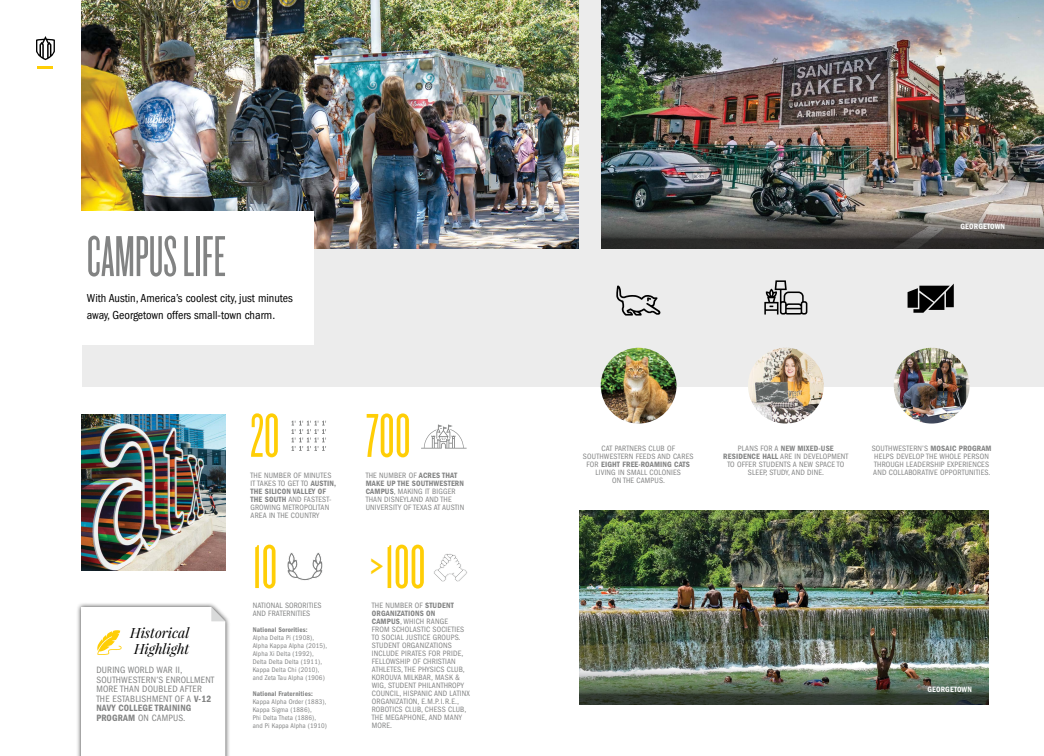
<style>
.page{position:relative;width:1044px;height:756px;background:#fff}
.page>*{position:absolute;margin:0;border:0;box-sizing:border-box;transform-origin:0 0}
.t1{font:64.4px "Knockout HTF26 Junior Flyweight";color:#ffce06}
.t2{font:60px "Knockout HTF26 Junior Flyweight";color:#828383}
.t3{font:italic 14px/16.3px "Playfair Display";color:#000}
.t4{font:condensed 12px/17px "ITC Franklin Gothic Std";color:#000}
.t5{font:condensed 9.5px/9.5px "ITC Franklin Gothic Std";letter-spacing:.02em;color:#828383}
.t6{font:9.5px "ITC Franklin Gothic Std Dm Cd";letter-spacing:.02em;color:#828383}
.t7{font:condensed 8px/8px "ITC Franklin Gothic Std";letter-spacing:.02em;color:#828383}
.t8{font:8px "ITC Franklin Gothic Std Dm Cd";letter-spacing:.02em;color:#828383}
.t9{font:8px "ITC Franklin Gothic Std Dm Cd";letter-spacing:.02em;color:#fff}
.t10{font:condensed 7px/8px "ITC Franklin Gothic Std";letter-spacing:.02em;color:#828383}
.t11{font:7px "ITC Franklin Gothic Std Dm Cd";letter-spacing:.02em;color:#828383}
.s1{font-family:"ITC Franklin Gothic Std Dm Cd";font-stretch:normal}
.s2{font-size:50px}
.s3{font-family:"ITC Franklin Gothic Std";font-stretch:condensed}
</style>
<div class="page">
<div style="left:82px;top:0;width:962px;height:387px;background:#ececec"></div>
<svg style="left:36px;top:36px;width:19px;height:24px"></svg>
<svg style="left:38px;top:66px;width:15px;height:2px"></svg>
<img style="left:81px;top:0;width:498px;height:248px">
<img style="left:580px;top:510px;width:409px;height:142px">
<img style="left:81px;top:414px;width:144px;height:157px">
<svg style="left:292px;top:421px;width:34px;height:30px"></svg>
<svg style="left:421px;top:424px;width:46px;height:25px"></svg>
<svg style="left:434px;top:554px;width:33px;height:28px"></svg>
<img style="left:580px;top:652px;width:409px;height:52px">
<div style="left:76px;top:602px;width:154px;height:154px;background:#000;opacity:.75"></div>
<svg style="left:81px;top:607px;width:144px;height:149px"></svg>
<div style="left:45px;top:212px;width:269px;height:133px;background:#fff"></div>
<img style="left:601px;top:0;width:443px;height:197px">
<svg style="left:601px;top:197px;width:443px;height:51px;background:#5f5d5a"></svg>
<svg style="left:287px;top:552px;width:36px;height:29px"></svg>
<img style="left:748px;top:348px;width:76px;height:76px;border-radius:38px">
<svg style="left:764px;top:280px;width:43px;height:35px"></svg>
<img style="left:894px;top:348px;width:76px;height:76px;border-radius:38px">
<svg style="left:908px;top:284px;width:46px;height:29px"></svg>
<img style="left:601px;top:348px;width:76px;height:76px;border-radius:38px">
<svg style="left:616px;top:285px;width:45px;height:31px"></svg>
<h2 class="t2" style="left:87px;top:228px;width:141px">CAMPUS LIFE</h2>
<h3 class="t4" style="left:87px;top:289px;width:208px">With Austin, America’s coolest city, just minutes away, Georgetown offers small-town charm.</h3>
<h3 class="t3" style="left:130px;top:624px;width:60px">Historical<br>Highlight</h3>
<p class="t5" style="left:96px;top:666px;width:119px">DURING WORLD WAR II,<br>SOUTHWESTERN’S ENROLLMENT<br>MORE THAN DOUBLED AFTER<br>THE ESTABLISHMENT OF A <span class="s1">V-12</span></p>
<p class="t6" style="left:96px;top:703px;width:97px">NAVY COLLEGE TRAINING</p>
<p class="t5" style="left:96px;top:713px;width:90px"><span class="s1">PROGRAM</span> ON CAMPUS.</p>
<h1 class="t1" style="left:251px;top:405px;width:31px">20</h1>
<p class="t7" style="left:251px;top:472px;width:87px">THE NUMBER OF MINUTES<br>IT TAKES TO GET TO <span class="s1">AUSTIN,</span></p>
<p class="t8" style="left:251px;top:487px;width:77px">THE SILICON VALLEY OF</p>
<p class="t7" style="left:251px;top:496px;width:82px"><span class="s1">THE SOUTH</span> AND FASTEST-<br>GROWING METROPOLITAN<br>AREA IN THE COUNTRY</p>
<h1 class="t1" style="left:253px;top:536px;width:26px">10</h1>
<p class="t7" style="left:253px;top:602px;width:70px">NATIONAL SORORITIES<br>AND FRATERNITIES</p>
<p class="t11" style="left:253px;top:626px;width:56px">National Sororities:</p>
<p class="t10" style="left:253px;top:634px;width:76px">Alpha Delta Pi (1908),<br>Alpha Kappa Alpha (2015),<br>Alpha Xi Delta (1992),<br>Delta Delta Delta (1911),<br>Kappa Delta Chi (2010), and Zeta Tau Alpha (1906)</p>
<p class="t11" style="left:253px;top:690px;width:62px">National Fraternities:</p>
<p class="t10" style="left:253px;top:698px;width:76px">Kappa Alpha Order (1883),<br>Kappa Sigma (1886),<br>Phi Delta Theta (1886), and Pi Kappa Alpha (1910)</p>
<h1 class="t1" style="left:366px;top:405px;width:47px">700</h1>
<p class="t7" style="left:366px;top:472px;width:93px">THE NUMBER OF <span class="s1">ACRES THAT</span></p>
<p class="t8" style="left:366px;top:479px;width:100px">MAKE UP THE SOUTHWESTERN</p>
<p class="t7" style="left:366px;top:488px;width:100px"><span class="s1">CAMPUS</span>, MAKING IT BIGGER<br>THAN DISNEYLAND AND THE<br>UNIVERSITY OF TEXAS AT AUSTIN</p>
<h1 class="t1" style="left:368px;top:536px;width:59px"><span class="s2">&gt;</span>100</h1>
<p class="t7" style="left:372px;top:602px;width:83px">THE NUMBER OF <span class="s1">STUDENT</span></p>
<p class="t8" style="left:372px;top:609px;width:65px">ORGANIZATIONS ON</p>
<p class="t7" style="left:372px;top:618px;width:100px"><span class="s1">CAMPUS</span>, WHICH RANGE<br>FROM SCHOLASTIC SOCIETIES<br>TO SOCIAL JUSTICE GROUPS.<br>STUDENT ORGANIZATIONS<br>INCLUDE PIRATES FOR PRIDE,<br>FELLOWSHIP OF CHRISTIAN<br>ATHLETES, THE PHYSICS CLUB,<br>KOROUVA MILKBAR, MASK &amp;<br>WIG, STUDENT PHILANTHROPY<br>COUNCIL, HISPANIC AND LATINX<br>ORGANIZATION, E.M.P .I.R.E.,<br>ROBOTICS CLUB, CHESS CLUB,<br>THE MEGAPHONE, AND MANY<br>MORE.</p>
<p class="t9" style="left:960px;top:222px;width:46px">GEORGETOWN</p>
<p class="t7" style="left:583px;top:444px;width:112px;text-align:center">CAT PARTNERS CLUB OF<br>SOUTHWESTERN FEEDS AND CARES</p>
<p class="t8" style="left:587px;top:459px;width:105px"><span class="s3">FOR</span> EIGHT FREE-ROAMING CATS</p>
<p class="t7" style="left:596px;top:468px;width:87px;text-align:center">LIVING IN SMALL COLONIES<br>ON THE CAMPUS.</p>
<p class="t8" style="left:738px;top:443px;width:97px"><span class="s3">PLANS FOR A</span> NEW MIXED-USE</p>
<p class="t7" style="left:723px;top:452px;width:127px;text-align:center"><span class="s1">RESIDENCE HALL</span> ARE IN DEVELOPMENT<br>TO OFFER STUDENTS A NEW SPACE TO<br>SLEEP, STUDY, AND DINE.</p>
<p class="t7" style="left:872px;top:444px;width:121px">SOUTHWESTERN’S <span class="s1">MOSAIC PROGRAM<br></span>HELPS DEVELOP THE WHOLE PERSON<br>THROUGH LEADERSHIP EXPERIENCES<br>AND COLLABORATIVE OPPORTUNITIES.</p>
<p class="t9" style="left:927px;top:684px;width:46px">GEORGETOWN</p>
</div>
